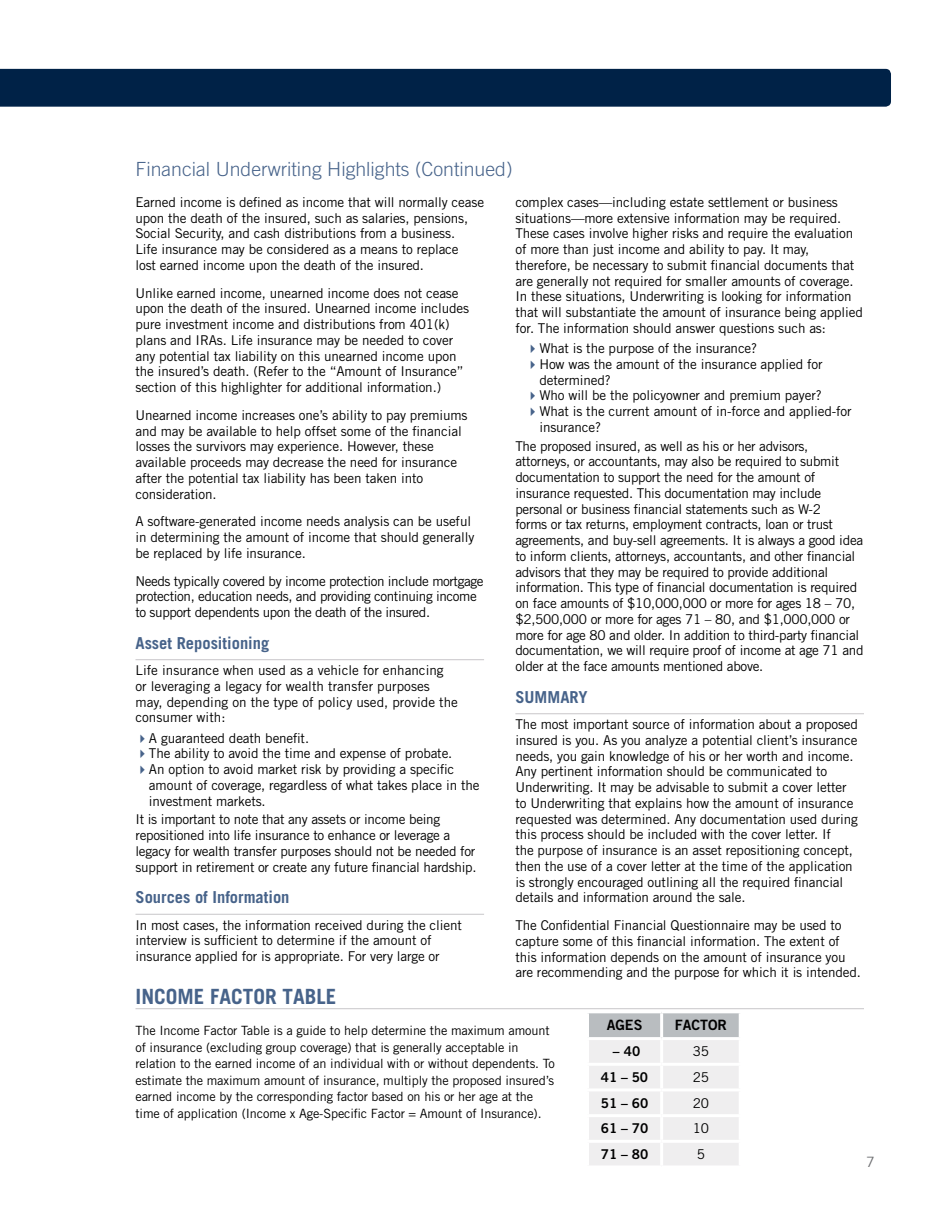
<style>
.page{position:relative;width:945px;height:1215px;background:#fff}
.page>*{position:absolute;margin:0;border:0;box-sizing:border-box;transform-origin:0 0}
.Content_head{font:700 21px "Trade Gothic LT Std";color:#47638a}
.t1{font:300 19.5px "Trade Gothic LT Std";color:#47638a}
.t2{font:700 16.5px "Trade Gothic LT Std";color:#47638a}
.t3{font:14.25px "Trade Gothic LT Std Bd 2";color:#000}
.t4{font:14.25px "Trade Gothic LT Std";color:#6d6e71}
.text{font:13.5px/15.8px "Trade Gothic LT Std";letter-spacing:-.01em;color:#000}
.text-2{font:13.5px/15.8px "Trade Gothic LT Std";letter-spacing:-.03em;color:#000}
.t5{font:13.5px "Trade Gothic LT Std Bd 2";color:#000}
.text-3{font:12.75px/16.5px "Trade Gothic LT Std";letter-spacing:-.01em;color:#000}
.s1{font-family:"Trade Gothic LT Std Cn 18"}
</style>
<div class="page">
<div style="left:0;top:69px;width:891px;height:38px;background:#002247"></div>
<hr style="left:135px;top:659px;width:349px;height:1px;background:#c8c6c9">
<hr style="left:135px;top:914px;width:349px;height:1px;background:#c8c6c9">
<hr style="left:515px;top:713px;width:349px;height:1px;background:#c8c6c9">
<hr style="left:135px;top:1008px;width:729px;height:1px;background:#c8c6c9">
<svg style="left:589px;top:1013px;width:150px;height:152px;background:#e5e5e7"></svg>
<hr style="left:660px;top:1013px;width:3px;height:24px;background:#fff">
<hr style="left:586px;top:1037px;width:76px;height:3px;background:#fff">
<hr style="left:662px;top:1037px;width:80px;height:3px;background:#fff">
<hr style="left:660px;top:1040px;width:3px;height:23px;background:#fff">
<hr style="left:586px;top:1063px;width:76px;height:3px;background:#fff">
<hr style="left:662px;top:1063px;width:80px;height:3px;background:#fff">
<hr style="left:660px;top:1066px;width:3px;height:22px;background:#fff">
<hr style="left:586px;top:1088px;width:76px;height:3px;background:#fff">
<hr style="left:662px;top:1088px;width:80px;height:3px;background:#fff">
<hr style="left:660px;top:1091px;width:3px;height:23px;background:#fff">
<hr style="left:586px;top:1114px;width:76px;height:3px;background:#fff">
<hr style="left:662px;top:1114px;width:80px;height:3px;background:#fff">
<hr style="left:660px;top:1117px;width:3px;height:23px;background:#fff">
<hr style="left:586px;top:1140px;width:76px;height:3px;background:#fff">
<hr style="left:662px;top:1140px;width:80px;height:3px;background:#fff">
<hr style="left:660px;top:1143px;width:3px;height:23px;background:#fff">
<h2 class="t1" style="left:135px;top:158px;width:379px">Financial Underwriting Highlights (Continued)</h2>
<p class="text" style="left:135px;top:194px;width:350px">Earned income is defined as income that will normally cease upon the death of the insured, such as salaries, pensions, Social Security, and cash distributions from a business.<br>Life insurance may be considered as a means to replace<br>lost earned income upon the death of the insured.</p>
<p class="text" style="left:135px;top:285px;width:335px">Unlike earned income, unearned income does not cease upon the death of the insured. Unearned income includes pure investment income and distributions from 401(k) plans and IRAs. Life insurance may be needed to cover any potential tax liability on this unearned income upon the insured’s death. (Refer to the “Amount of Insurance” section of this highlighter for additional information. )</p>
<p class="text" style="left:135px;top:407px;width:334px">Unearned income increases one’s ability to pay premiums and may be available to help offset some of the financial losses the survivors may experience. However, these available proceeds may decrease the need for insurance after the potential tax liability has been taken into consideration.</p>
<p class="text" style="left:135px;top:513px;width:340px">A software-generated income needs analysis can be useful in determining the amount of income that should generally be replaced by life insurance.</p>
<p class="text-2" style="left:135px;top:573px;width:350px">Needs typically covered by income protection include mortgage protection, education needs, and providing continuing income to support dependents upon the death of the insured.</p>
<h3 class="t2" style="left:135px;top:633px;width:135px">Asset Repositioning</h3>
<p class="text" style="left:135px;top:662px;width:324px">Life insurance when used as a vehicle for enhancing or leveraging a legacy for wealth transfer purposes may, depending on the type of policy used, provide the consumer with:</p>
<p class="text" style="left:149px;top:730px;width:159px">A guaranteed death benefit.</p>
<p class="text" style="left:149px;top:745px;width:302px">The ability to avoid the time and expense of probate.</p>
<p class="text" style="left:149px;top:761px;width:332px">An option to avoid market risk by providing a specific amount of coverage, regardless of what takes place in the investment markets.</p>
<p class="text" style="left:135px;top:811px;width:341px">It is important to note that any assets or income being repositioned into life insurance to enhance or leverage a legacy for wealth transfer purposes should not be needed for support in retirement or create any future financial hardship.</p>
<h3 class="t2" style="left:135px;top:887px;width:156px">Sources of Information</h3>
<p class="text" style="left:135px;top:917px;width:328px">In most cases, the information received during the client interview is sufficient to determine if the amount of insurance applied for is appropriate. For very large or</p>
<h2 class="Content_head" style="left:135px;top:983px;width:202px">INCOME FACTOR TABLE</h2>
<p class="text" style="left:515px;top:194px;width:349px">complex cases—including estate settlement or business situations—more extensive information may be required.<br>These cases involve higher risks and require the evaluation of more than just income and ability to pay. It may, therefore, be necessary to submit financial documents that are generally not required for smaller amounts of coverage.<br>In these situations, Underwriting is looking for information that will substantiate the amount of insurance being applied for. The information should answer questions such as:</p>
<p class="text" style="left:539px;top:340px;width:219px">What is the purpose of the insurance?</p>
<p class="text" style="left:539px;top:356px;width:285px">How was the amount of the insurance applied for determined?</p>
<p class="text" style="left:539px;top:388px;width:284px">Who will be the policyowner and premium payer?</p>
<p class="text" style="left:539px;top:403px;width:314px">What is the current amount of in-force and applied-for insurance?</p>
<p class="text" style="left:515px;top:438px;width:350px">The proposed insured, as well as his or her advisors, attorneys, or accountants, may also be required to submit documentation to support the need for the amount of insurance requested. This documentation may include personal or business financial statements such as W-2<br>forms or tax returns, employment contracts, loan or trust agreements, and buy-sell agreements. It is always a good idea to inform clients, attorneys, accountants, and other financial advisors that they may be required to provide additional information. This type of financial documentation is required on face amounts of $10,000,000 or more for ages 18 <span class="s1">–</span> 70, $2,500,000 or more for ages 71 <span class="s1">–</span> 80, and $1,000,000 or more for age 80 and older. In addition to third-party financial documentation, we will require proof of income at age 71 and older at the face amounts mentioned above.</p>
<h3 class="t2" style="left:515px;top:687px;width:74px">SUMMARY</h3>
<p class="text" style="left:515px;top:716px;width:344px">The most important source of information about a proposed insured is you. As you analyze a potential client’s insurance needs, you gain knowledge of his or her worth and income.<br>Any pertinent information should be communicated to Underwriting. It may be advisable to submit a cover letter to Underwriting that explains how the amount of insurance requested was determined. Any documentation used during this process should be included with the cover letter. If<br>the purpose of insurance is an asset repositioning concept, then the use of a cover letter at the time of the application is strongly encouraged outlining all the required financial details and information around the sale.</p>
<p class="text" style="left:515px;top:917px;width:344px">The Confidential Financial Questionnaire may be used to capture some of this financial information. The extent of this information depends on the amount of insurance you are recommending and the purpose for which it is intended.</p>
<p class="text-3" style="left:135px;top:1022px;width:421px">The Income Factor Table is a guide to help determine the maximum amount of insurance (excluding group coverage) that is generally acceptable in relation to the earned income of an individual with or without dependents. To estimate the maximum amount of insurance, multiply the proposed insured’s earned income by the corresponding factor based on his or her age at the time of application (Income x Age-Specific Factor = Amount of Insurance).</p>
<p class="t3" style="left:607px;top:1016px;width:37px">AGES</p>
<p class="t3" style="left:675px;top:1016px;width:54px">FACTOR</p>
<p class="t5" style="left:613px;top:1043px;width:29px">– 40</p>
<p class="text" style="left:693px;top:1043px;width:18px">35</p>
<p class="t5" style="left:601px;top:1069px;width:49px">41 – 50</p>
<p class="text" style="left:693px;top:1069px;width:18px">25</p>
<p class="t5" style="left:601px;top:1094px;width:49px">51 – 60</p>
<p class="text" style="left:693px;top:1095px;width:18px">20</p>
<p class="t5" style="left:601px;top:1120px;width:49px">61 – 70</p>
<p class="text" style="left:693px;top:1121px;width:18px">10</p>
<p class="t5" style="left:601px;top:1146px;width:49px">71 – 80</p>
<p class="text" style="left:697px;top:1146px;width:10px">5</p>
<p class="t4" style="left:866px;top:1153px;width:10px">7</p>
</div>
